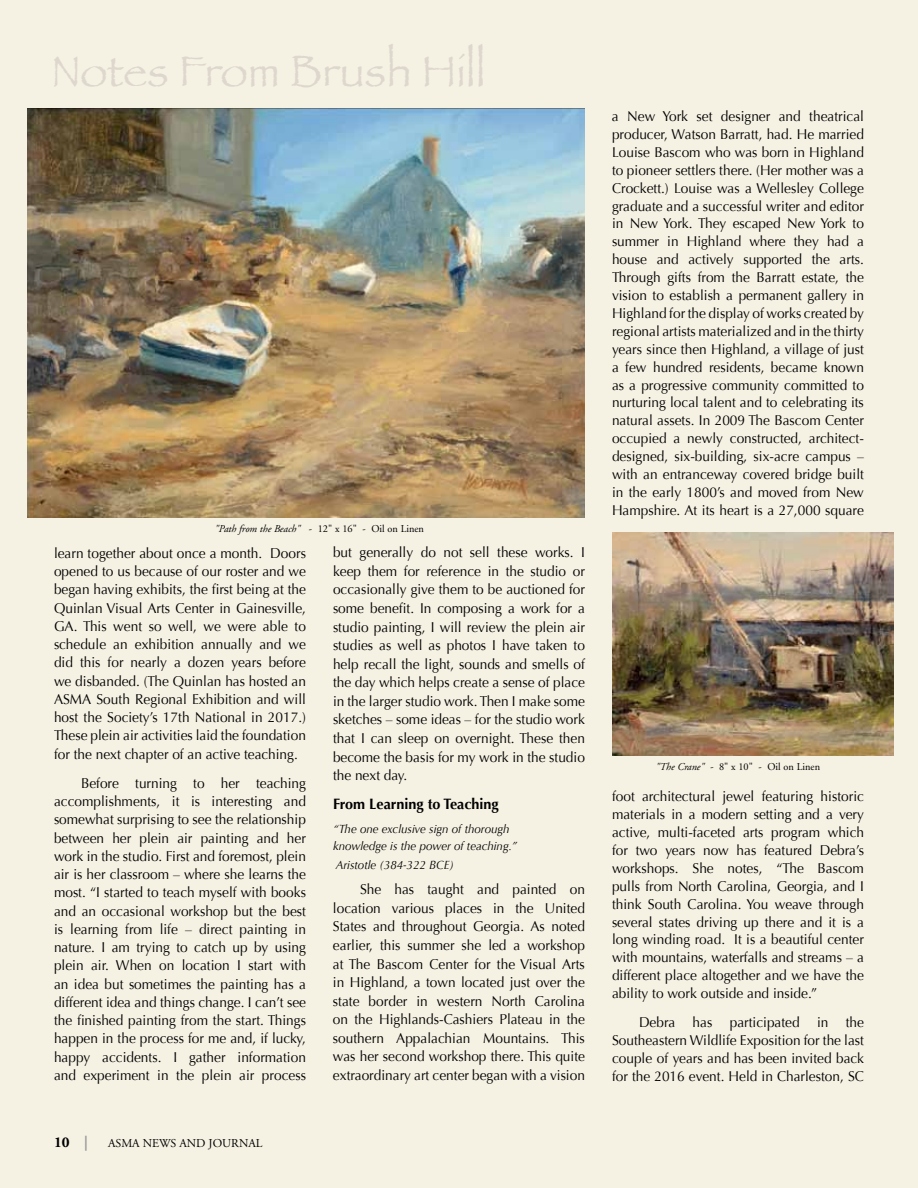
<style>
.page{position:relative;width:918px;height:1188px;background:#f5f1e3}
.page>*{position:absolute;margin:0;border:0;box-sizing:border-box;transform-origin:0 0}
.t1{font:45px "Papyrus";color:#ded7cd}
.t2{font:700 15px "Optima";color:#000;scale:.96 1}
.t3{font:700 15px "Adobe Garamond Pro";color:#000}
.t4{font:14.25px/18.3px "Optima";color:#000;text-align:justify;scale:.96 1}
.t5{font:14.1px/17.9px "Optima";color:#000;text-align:justify}
.t6{font:italic 12px/17.1px "Optima";color:#000;scale:.96 1}
.t7{font:12px "Adobe Garamond Pro";color:#000}
.t8{font:10.5px "Adobe Garamond";color:#000}
.s1{font-style:italic}
.s2{color:#939598}
</style>
<div class="page">
<img style="left:27px;top:108px;width:558px;height:409px">
<img style="left:612px;top:533px;width:281px;height:223px">
<h1 class="t1" style="left:51px;top:44px;width:436px">Notes From Brush Hill</h1>
<p class="t8" style="left:215px;top:523px;width:211px"><span class="s1">"Path from the Beach"</span> - 12" x 16" - Oil on Linen</p>
<p class="t4" style="left:54px;top:544px;width:264px">learn together about once a month. Doors opened to us because of our roster and we began having exhibits, the first being at the Quinlan Visual Arts Center in Gainesville, GA. This went so well, we were able to schedule an exhibition annually and we did this for nearly a dozen years before we disbanded. (The Quinlan has hosted an ASMA South Regional Exhibition and will host the Society’s 17th National in 2017.)<br>These plein air activities laid the foundation for the next chapter of an active teaching.</p>
<p class="t4" style="left:54px;top:774px;width:264px;text-indent:27px">Before turning to her teaching accomplishments, it is interesting and somewhat surprising to see the relationship between her plein air painting and her work in the studio. First and foremost, plein air is her classroom – where she learns the most. “I started to teach myself with books and an occasional workshop but the best is learning from life – direct painting in nature. I am trying to catch up by using plein air. When on location I start with an idea but sometimes the painting has a different idea and things change. I can’t see the finished painting from the start. Things happen in the process for me and, if lucky, happy accidents. I gather information and experiment in the plein air process</p>
<p class="t3" style="left:54px;top:1133px;width:35px">10 <span class="s2">|</span></p>
<p class="t7" style="left:108px;top:1136px;width:156px">ASMA NEWS AND JOURNAL</p>
<p class="t4" style="left:333px;top:543px;width:264px">but generally do not sell these works. I keep them for reference in the studio or occasionally give them to be auctioned for some benefit. In composing a work for a studio painting, I will review the plein air studies as well as photos I have taken to help recall the light, sounds and smells of the day which helps create a sense of place in the larger studio work. Then I make some sketches – some ideas – for the studio work that I can sleep on overnight. These then become the basis for my work in the studio the next day.</p>
<p class="t2" style="left:333px;top:796px;width:174px">From Learning to Teaching</p>
<p class="t6" style="left:333px;top:821px;width:193px">“The one exclusive sign of thorough knowledge is the power of teaching.”</p>
<p class="t6" style="left:336px;top:856px;width:125px">Aristotle (384-322 BCE)</p>
<p class="t4" style="left:333px;top:880px;width:264px;text-indent:27px">She has taught and painted on location various places in the United States and throughout Georgia. As noted earlier, this summer she led a workshop at The Bascom Center for the Visual Arts in Highland, a town located just over the state border in western North Carolina on the Highlands-Cashiers Plateau in the southern Appalachian Mountains. This was her second workshop there. This quite extraordinary art center began with a vision</p>
<p class="t4" style="left:612px;top:107px;width:264px">a New York set designer and theatrical</p>
<p class="t5" style="left:612px;top:125px;width:254px">producer, Watson Barratt, had. He married Louise Bascom who was born in Highland to pioneer settlers there. (Her mother was a Crockett.) Louise was a Wellesley College graduate and a successful writer and editor in New York. They escaped New York to summer in Highland where they had a house and actively supported the arts.<br>Through gifts from the Barratt estate, the vision to establish a permanent gallery in Highland for the display of works created by regional artists materialized and in the thirty years since then Highland, a village of just a few hundred residents, became known as a progressive community committed to nurturing local talent and to celebrating its natural assets. In 2009 The Bascom Center occupied a newly constructed, architect&shy;designed, six-building, six-acre campus – with an entranceway covered bridge built in the early 1800’s and moved from New Hampshire. At its heart is a 27,000 square</p>
<p class="t8" style="left:656px;top:761px;width:166px"><span class="s1">"The Crane" -</span> 8" x 10" - Oil on Linen</p>
<p class="t5" style="left:612px;top:788px;width:254px">foot architectural jewel featuring historic materials in a modern setting and a very active, multi-faceted arts program which for two years now has featured Debra’s workshops. She notes, “The Bascom pulls from North Carolina, Georgia, and I think South Carolina. You weave through several states driving up there and it is a long winding road. It is a beautiful center with mountains, waterfalls and streams – a different place altogether and we have the ability to work outside and inside.”</p>
<p class="t5" style="left:612px;top:1013px;width:254px;text-indent:27px">Debra has participated in the Southeastern Wildlife Exposition for the last couple of years and has been invited back for the 2016 event. Held in Charleston, SC</p>
</div>
